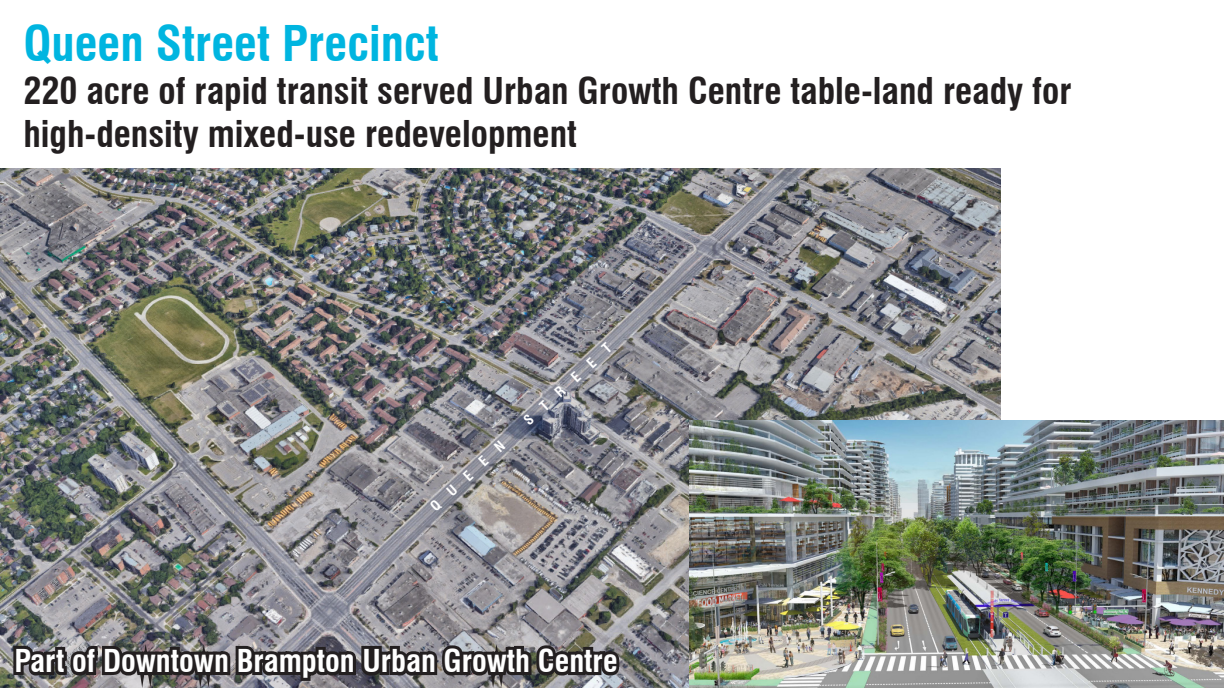
<style>
.page{position:relative;width:1224px;height:688px;background:#fff}
.page>*{position:absolute;margin:0;border:0;box-sizing:border-box;transform-origin:0 0}
.Paragraph_Style_1{font:700 condensed 48px "Swiss 721 BT";color:#00b5e0}
.Paragraph_Style_1-2{font:700 condensed 36px/43.2px "Swiss 721 BT";color:#231f20}
.t1{font:700 condensed 30.7px "Swiss 721 BT";color:#fff}
.t2{font:700 condensed 14px "Swiss 721 BT";color:#fff}
</style>
<div class="page">
<img style="left:0;top:168px;width:1001px;height:519px">
<svg style="left:10px;top:626px;width:614px;height:61px;background:#646265"></svg>
<img style="left:689px;top:420px;width:535px;height:267px">
<p class="Paragraph_Style_1" style="left:23px;top:14px;width:417px">Queen Street Precinct</p>
<p class="Paragraph_Style_1-2" style="left:23px;top:69px;width:1050px">220 acre of rapid transit served Urban Growth Centre table-land ready for high-density mixed-use redevelopment</p>
<p class="t2" style="left:427px;top:502px;width:96px;rotate:-43deg">QUEEN</p>
<p class="t2" style="left:521px;top:416px;width:115px;rotate:-43deg">STREET</p>
<p class="t1" style="left:14px;top:642px;width:605px">Part of Downtown Brampton Urban Growth Centre</p>
</div>
